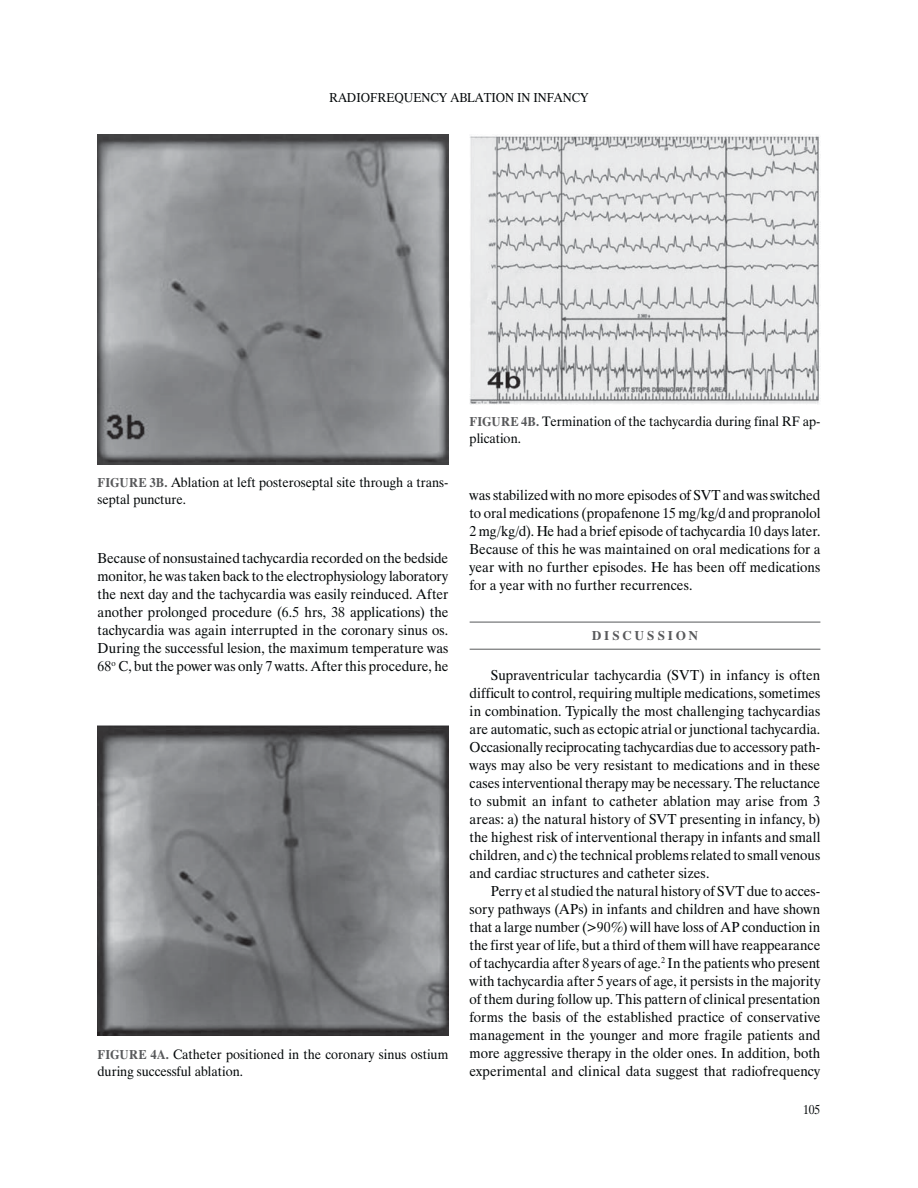
<style>
.page{position:relative;width:918px;height:1188px;background:#fff}
.page>*{position:absolute;margin:0;border:0;box-sizing:border-box;transform-origin:0 0}
.t1{font:15px/18px "UB Times";color:#040809;text-align:justify;scale:.95 1}
.t2{font:14.25px/17.1px "UB Times";color:#040809;scale:.95 1}
.t3{font:13.5px "UB Times";color:#040809;scale:.9 1}
.t4{font:13.5px "UB Times Bold";letter-spacing:.205em;color:#58595b}
.s1{font-family:"UB Times Bold";font-size:13.5px;color:#58595b}
</style>
<div class="page">
<hr style="left:470px;top:622px;width:350px;height:1px;background:#55585a">
<hr style="left:470px;top:649px;width:350px;height:1px;background:#58595b">
<img style="left:98px;top:135px;width:350px;height:330px">
<img style="left:98px;top:726px;width:350px;height:309px">
<img style="left:470px;top:135px;width:350px;height:269px">
<p class="t3" style="left:329px;top:93px;width:290px">RADIOFREQUENCY ABLATION IN INFANCY</p>
<p class="t2" style="left:98px;top:475px;width:371px"><span class="s1">FIGURE 3B.</span> Ablation at left posteroseptal site through a trans&shy;septal puncture.</p>
<p class="t1" style="left:98px;top:550px;width:371px">Because of nonsustained tachycardia recorded on the bedside monitor, he was taken back to the electrophysiology laboratory the next day and the tachycardia was easily reinduced. After another prolonged procedure (6.5 hrs, 38 applications) the tachycardia was again interrupted in the coronary sinus os.<br>During the successful lesion, the maximum temperature was 68<sup>ο</sup> C, but the power was only 7 watts. After this procedure, he</p>
<p class="t2" style="left:98px;top:1047px;width:371px"><span class="s1">FIGURE 4A.</span> Catheter positioned in the coronary sinus ostium during successful ablation.</p>
<p class="t2" style="left:470px;top:414px;width:371px"><span class="s1">FIGURE 4B.</span> Termination of the tachycardia during final RF ap&shy;plication.</p>
<p class="t1" style="left:470px;top:488px;width:371px">was stabilized with no more episodes of SVT and was switched to oral medications (propafenone 15 mg/kg/d and propranolol 2 mg/kg/d). He had a brief episode of tachycardia 10 days later.<br>Because of this he was maintained on oral medications for a year with no further episodes. He has been off medications for a year with no further recurrences.</p>
<p class="t4" style="left:592px;top:628px;width:108px">DISCUSSION</p>
<p class="t1" style="left:470px;top:667px;width:371px;text-indent:21px">Supraventricular tachycardia (SVT) in infancy is often difficult to control, requiring multiple medications, sometimes in combination. Typically the most challenging tachycardias are automatic, such as ectopic atrial or junctional tachycardia.<br>Occasionally reciprocating tachycardias due to accessory path&shy;ways may also be very resistant to medications and in these cases interventional therapy may be necessary. The reluctance to submit an infant to catheter ablation may arise from 3 areas: a) the natural history of SVT presenting in infancy, b) the highest risk of interventional therapy in infants and small children, and c) the technical problems related to small venous and cardiac structures and catheter sizes.</p>
<p class="t1" style="left:470px;top:883px;width:371px;text-indent:21px">Perry et al studied the natural history of SVT due to acces&shy;sory pathways (APs) in infants and children and have shown that a large number (&gt;90%) will have loss of AP conduction in the first year of life, but a third of them will have reappearance of tachycardia after 8 years of age.<sup>2</sup> In the patients who present with tachycardia after 5 years of age, it persists in the majority of them during follow up. This pattern of clinical presentation forms the basis of the established practice of conservative management in the younger and more fragile patients and more aggressive therapy in the older ones. In addition, both experimental and clinical data suggest that radiofrequency</p>
<p class="t3" style="left:803px;top:1105px;width:21px">105</p>
</div>
